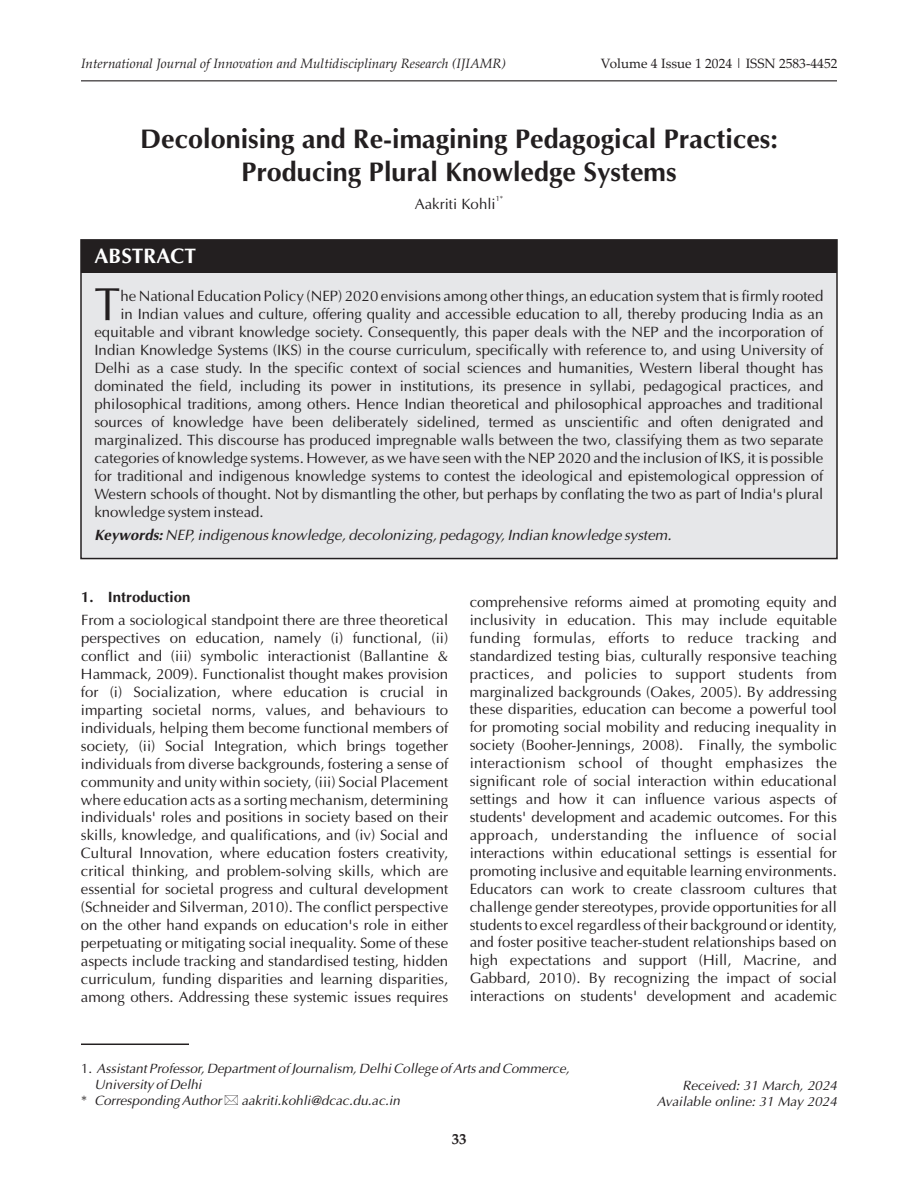
<style>
.page{position:relative;width:918px;height:1188px;background:#fff}
.page>*{position:absolute;margin:0;border:0;box-sizing:border-box;transform-origin:0 0}
.t1{font:46.5px "Optima";color:#231f20}
.t2{font:700 27px/33.2px "Optima";color:#231f20;text-align:center}
.t3{font:700 21px "Optima";color:#fff}
.t4{font:15px/17.9px "Optima";color:#231f20;text-align:justify}
.t5{font:italic 15px "Optima";color:#231f20}
.t6{font:700 15px "Optima";color:#231f20}
.t7{font:700 15px "Palatino Linotype";color:#231f20}
.t8{font:italic 13.5px/16.2px "Optima";color:#231f20;text-align:right}
.t9{font:italic 13.5px "Palatino Linotype";color:#231f20}
.t10{font:13.5px "Palatino Linotype";color:#231f20}
.t11{font:7.5px "Optima";color:#231f20}
.s1{font-weight:700}
.s2{font-style:normal}
</style>
<div class="page">
<hr style="left:81px;top:80px;width:756px;height:1px;background:#231f20">
<div style="left:80px;top:239px;width:758px;height:321px;background:#e6e7e9"></div>
<div style="left:81px;top:240px;width:756px;height:32px;background:#231f20"></div>
<hr style="left:81px;top:1044px;width:108px;height:1px;background:#231f20">
<p class="t9" style="left:81px;top:58px;width:427px">International Journal of Innovation and Multidisciplinary Research (IJIAMR)</p>
<p class="t10" style="left:601px;top:58px;width:238px">Volume 4 Issue 1 2024 | ISSN 2583-4452</p>
<h2 class="t2" style="left:140px;top:125px;width:639px">Decolonising and Re-imagining Pedagogical Practices:<br>Producing Plural Knowledge Systems</h2>
<p class="t11" style="left:496px;top:196px;width:9px">1*</p>
<p class="t4" style="left:415px;top:196px;width:82px">Aakriti Kohli</p>
<h3 class="t3" style="left:94px;top:248px;width:103px">ABSTRACT</h3>
<h1 class="t1" style="left:94px;top:285px;width:27px">T</h1>
<p class="t4" style="left:120px;top:289px;width:705px">he National Education Policy (NEP) 2020 envisions among other things, an education system that is firmly rooted</p>
<p class="t4" style="left:94px;top:307px;width:731px;text-indent:26px">in Indian values and culture, offering quality and accessible education to all, thereby producing India as an equitable and vibrant knowledge society. Consequently, this paper deals with the NEP and the incorporation of Indian Knowledge Systems (IKS) in the course curriculum, specifically with reference to, and using University of Delhi as a case study. In the specific context of social sciences and humanities, Western liberal thought has dominated the field, including its power in institutions, its presence in syllabi, pedagogical practices, and philosophical traditions, among others. Hence Indian theoretical and philosophical approaches and traditional sources of knowledge have been deliberately sidelined, termed as unscientific and often denigrated and marginalized. This discourse has produced impregnable walls between the two, classifying them as two separate categories of knowledge systems. However, as we have seen with the NEP2020 and the inclusion of IKS, it is possible for traditional and indigenous knowledge systems to contest the ideological and epistemological oppression of Western schools of thought. Not by dismantling the other, but perhaps by conflating the two as part of India's plural knowledge system instead.</p>
<p class="t5" style="left:94px;top:529px;width:579px"><span class="s1">Keywords:</span> NEP, indigenous knowledge, decolonizing, pedagogy, Indian knowledge system.</p>
<p class="t6" style="left:81px;top:591px;width:111px">1. Introduction</p>
<p class="t4" style="left:81px;top:613px;width:369px">From a sociological standpoint there are three theoretical perspectives on education, namely (i) functional, (ii) conflict and (iii) symbolic interactionist (Ballantine &amp; Hammack, 2009). Functionalist thought makes provision for (i) Socialization, where education is crucial in imparting societal norms, values, and behaviours to individuals, helping them become functional members of society, (ii) Social Integration, which brings together individuals from diverse backgrounds, fostering a sense of community and unity within society, (iii) Social Placement where education acts as a sorting mechanism, determining individuals' roles and positions in society based on their skills, knowledge, and qualifications, and (iv) Social and Cultural Innovation, where education fosters creativity, critical thinking, and problem-solving skills, which are essential for societal progress and cultural development (Schneider and Silverman, 2010). The conflict perspective on the other hand expands on education's role in either perpetuating or mitigating social inequality. Some of these aspects include tracking and standardised testing, hidden curriculum, funding disparities and learning disparities, among others. Addressing these systemic issues requires</p>
<p class="t4" style="left:470px;top:594px;width:369px">comprehensive reforms aimed at promoting equity and inclusivity in education. This may include equitable funding formulas, efforts to reduce tracking and standardized testing bias, culturally responsive teaching practices, and policies to support students from marginalized backgrounds (Oakes, 2005). By addressing these disparities, education can become a powerful tool for promoting social mobility and reducing inequality in society (Booher-Jennings, 2008). Finally, the symbolic interactionism school of thought emphasizes the significant role of social interaction within educational settings and how it can influence various aspects of students' development and academic outcomes. For this approach, understanding the influence of social interactions within educational settings is essential for promoting inclusive and equitable learning environments.<br>Educators can work to create classroom cultures that challenge gender stereotypes, provide opportunities for all students to excel regardless of their background or identity, and foster positive teacher-student relationships based on high expectations and support (Hill, Macrine, and Gabbard, 2010). By recognizing the impact of social interactions on students' development and academic</p>
<p class="t8" style="left:81px;top:1062px;width:490px"><span class="s2">1.</span> Assistant Professor, Department of Journalism, Delhi College of Arts and Commerce,</p>
<p class="t8" style="left:94px;top:1078px;width:109px">University of Delhi</p>
<p class="t8" style="left:81px;top:1094px;width:142px"><span class="s2">*</span> Corresponding Author</p>
<p class="t8" style="left:241px;top:1094px;width:160px">aakriti.kohli@dcac.du.ac.in</p>
<p class="t7" style="left:452px;top:1133px;width:16px">33</p>
<p class="t8" style="left:657px;top:1079px;width:182px">Received: 31 March, 2024<br>Available online: 31 May 2024</p>
</div>
